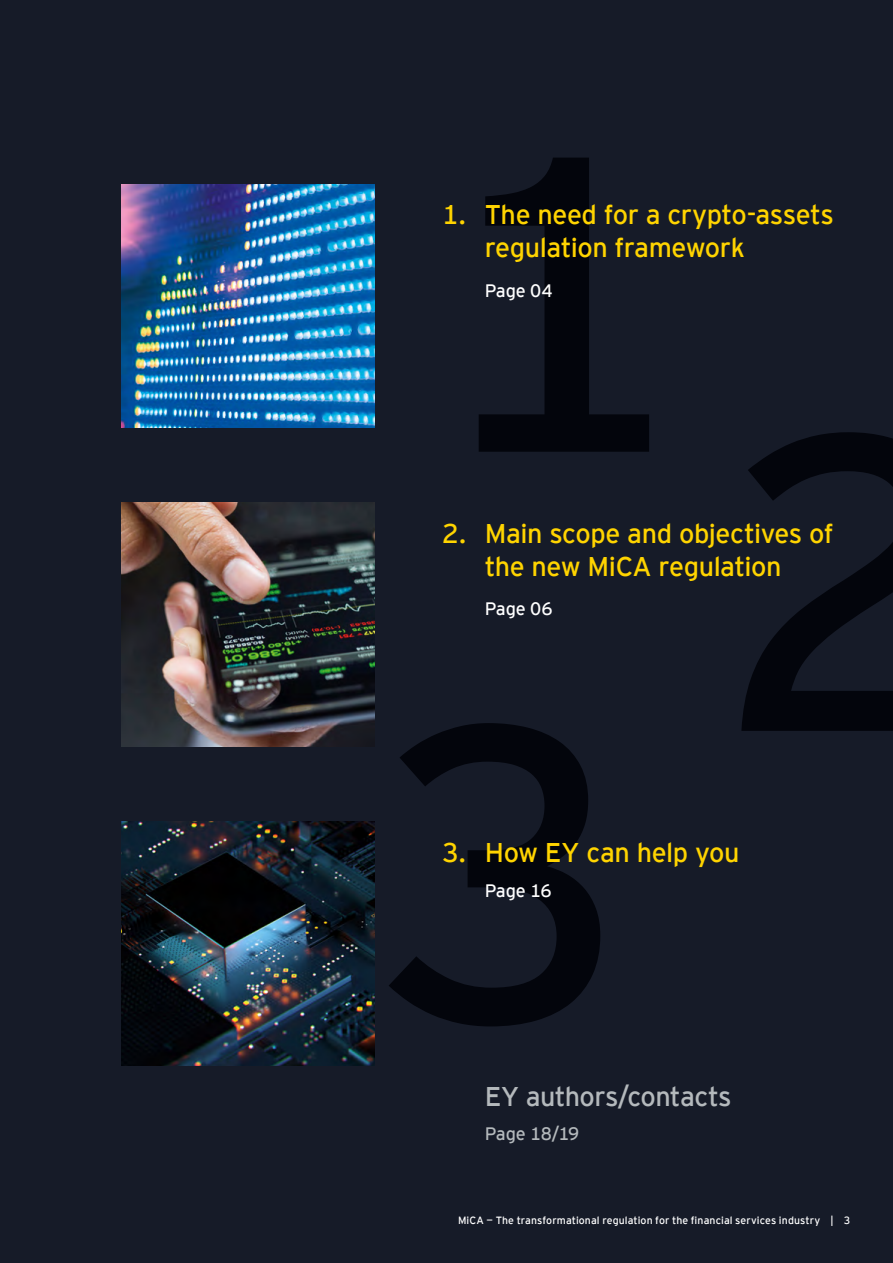
<style>
.page{position:relative;width:893px;height:1263px;background:#161b28}
.page>*{position:absolute;margin:0;border:0;box-sizing:border-box;transform-origin:0 0}
.EY2019_GSA_Body_copy_black_light_9_5_12_{font:27px/33px "EY Interstate";letter-spacing:-.02em;color:#ffd400}
.EY2019_GSA_Body_copy_black_light_9_5_12_-2{font:27px "EY Interstate";letter-spacing:-.02em;color:#b4b9bc}
.EY2019_GSA_Body_copy_black_light_9_5_12_-3{font:18px "EY Interstate";letter-spacing:-.01em;color:#fff}
.EY2019_GSA_Body_copy_black_light_9_5_12_-4{font:18px "EY Interstate";letter-spacing:-.03em;color:#b4b9bc}
.t1{font:10.5px "EY Interstate";letter-spacing:.01em;color:#fff}
</style>
<div class="page">
<svg style="left:389px;top:723px;width:211px;height:303px"></svg>
<svg style="left:479px;top:158px;width:170px;height:294px"></svg>
<svg style="left:741px;top:432px;width:152px;height:299px"></svg>
<img style="left:121px;top:184px;width:253px;height:244px">
<img style="left:121px;top:503px;width:253px;height:244px">
<img style="left:121px;top:822px;width:253px;height:243px">
<p class="EY2019_GSA_Body_copy_black_light_9_5_12_" style="left:485px;top:197px;width:351px;text-indent:-43px">1. The need for a crypto-assets regulation framework</p>
<p class="EY2019_GSA_Body_copy_black_light_9_5_12_-3" style="left:485px;top:277px;width:69px">Page 04</p>
<p class="EY2019_GSA_Body_copy_black_light_9_5_12_" style="left:442px;top:515px;width:393px;text-align:center">2. Main scope and objectives of the new MiCA regulation</p>
<p class="EY2019_GSA_Body_copy_black_light_9_5_12_-3" style="left:485px;top:596px;width:69px">Page 06</p>
<p class="EY2019_GSA_Body_copy_black_light_9_5_12_" style="left:442px;top:834px;width:299px">3. How EY can help you</p>
<p class="EY2019_GSA_Body_copy_black_light_9_5_12_-3" style="left:485px;top:877px;width:68px">Page 16</p>
<p class="EY2019_GSA_Body_copy_black_light_9_5_12_-2" style="left:485px;top:1077px;width:248px">EY authors/contacts</p>
<p class="EY2019_GSA_Body_copy_black_light_9_5_12_-4" style="left:485px;top:1121px;width:96px">Page 18/19</p>
<p class="t1" style="left:458px;top:1212px;width:394px">MiCA — The transformational regulation for the financial services industry | 3</p>
</div>
